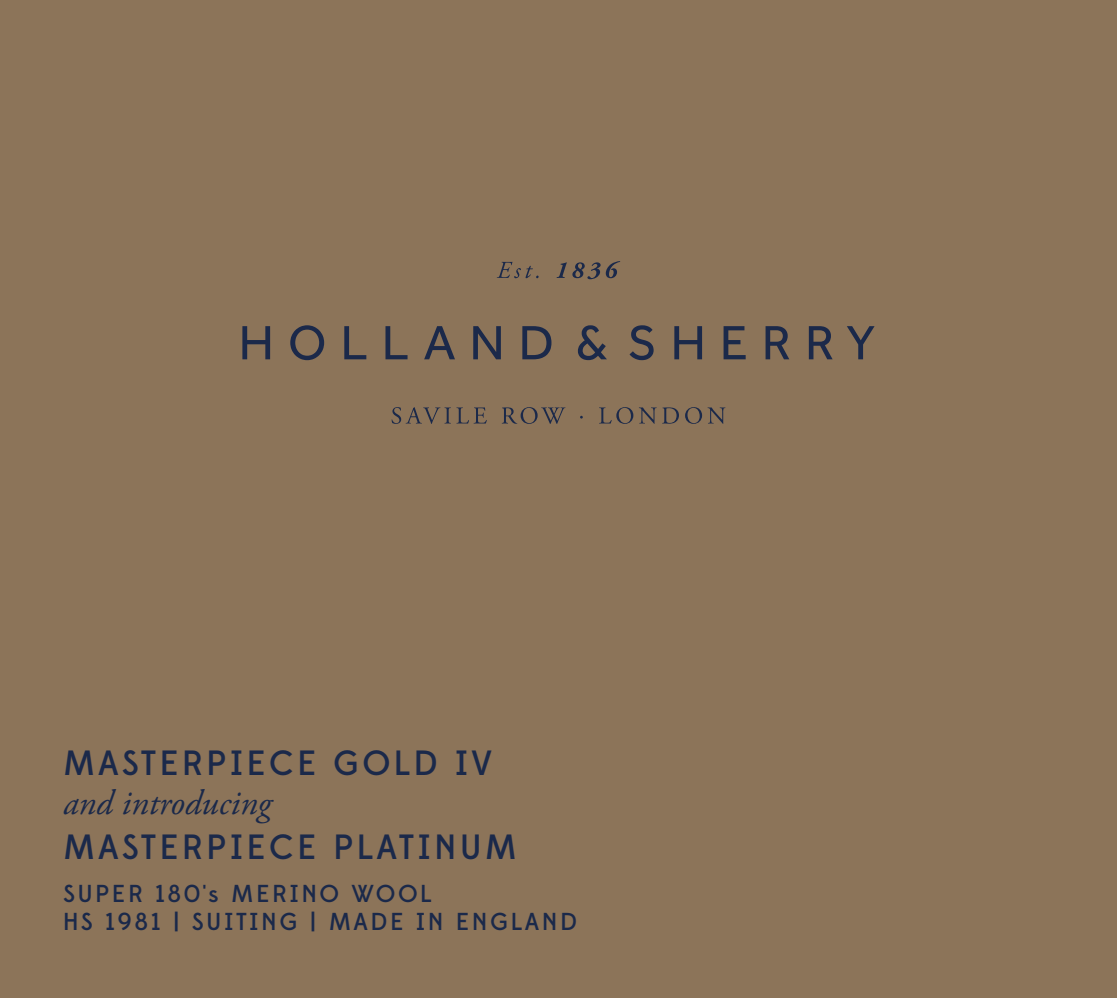
<style>
.page{position:relative;width:1117px;height:998px;background:#fff}
.page>*{position:absolute;margin:0;border:0;box-sizing:border-box;transform-origin:0 0}
.t1{font:500 35px "Edmondsans";letter-spacing:.09em;color:#1b294a}
.t2{font:italic 35px "Adobe Garamond Pro";color:#1b294a}
.t3{font:500 24.5px "Edmondsans";letter-spacing:.1em;color:#1b294a}
</style>
<div class="page">
<div style="left:0;top:0;width:1116px;height:997px;background:#8c7459"></div>
<svg style="left:391px;top:407px;width:95px;height:16px"></svg>
<svg style="left:502px;top:407px;width:63px;height:16px"></svg>
<svg style="left:599px;top:407px;width:57px;height:16px"></svg>
<svg style="left:662px;top:407px;width:16px;height:16px"></svg>
<svg style="left:685px;top:407px;width:40px;height:16px"></svg>
<svg style="left:496px;top:262px;width:42px;height:16px"></svg>
<svg style="left:556px;top:262px;width:10px;height:16px"></svg>
<svg style="left:572px;top:261px;width:48px;height:18px"></svg>
<svg style="left:242px;top:326px;width:28px;height:33px"></svg>
<svg style="left:290px;top:325px;width:34px;height:35px"></svg>
<svg style="left:344px;top:326px;width:22px;height:33px"></svg>
<svg style="left:385px;top:326px;width:22px;height:33px"></svg>
<svg style="left:424px;top:326px;width:31px;height:33px"></svg>
<svg style="left:473px;top:326px;width:27px;height:33px"></svg>
<svg style="left:522px;top:326px;width:29px;height:33px"></svg>
<svg style="left:578px;top:325px;width:28px;height:35px"></svg>
<svg style="left:629px;top:325px;width:24px;height:35px"></svg>
<svg style="left:674px;top:326px;width:28px;height:33px"></svg>
<svg style="left:723px;top:326px;width:22px;height:33px"></svg>
<svg style="left:765px;top:326px;width:24px;height:33px"></svg>
<svg style="left:808px;top:326px;width:24px;height:33px"></svg>
<svg style="left:847px;top:326px;width:27px;height:33px"></svg>
<p class="t1" style="left:63px;top:742px;width:430px">MASTERPIECE GOLD IV</p>
<p class="t2" style="left:63px;top:781px;width:209px">and introducing</p>
<p class="t1" style="left:63px;top:826px;width:455px">MASTERPIECE PLATINUM</p>
<p class="t3" style="left:63px;top:878px;width:370px">SUPER 180's MERINO WOOL</p>
<p class="t3" style="left:63px;top:906px;width:515px">HS 1981 | SUITING | MADE IN ENGLAND</p>
</div>
